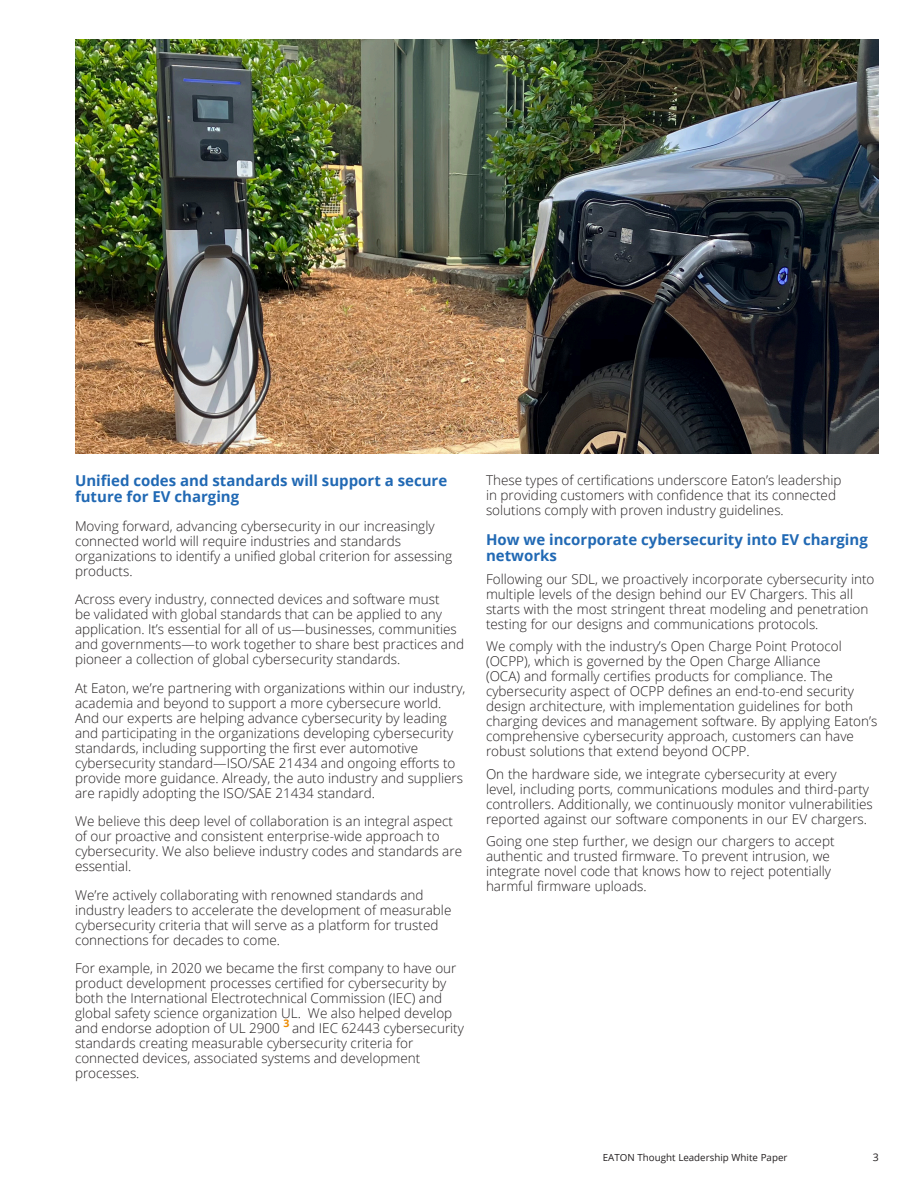
<style>
.page{position:relative;width:918px;height:1188px;background:#fff}
.page>*{position:absolute;margin:0;border:0;box-sizing:border-box;transform-origin:0 0}
._02_Body_Head__8_5_pt____ADJ_Color{font:700 15px/16.5px "Open Sans";color:#2169b4}
._02_Body_Head__8_5_pt____ADJ_Color-2{font:300 13.5px/15px "Open Sans";color:#231f20}
._02_Body__8_5_pt{font:300 13.5px/15px "Open Sans";color:#231f20}
.t1{font:10.5px "Open Sans";color:#231f20}
.t2{font:9.75px "Open Sans";color:#231f20}
</style>
<div class="page">
<img style="left:75px;top:39px;width:804px;height:415px">
<p class="_02_Body_Head__8_5_pt____ADJ_Color" style="left:75px;top:472px;width:374px">Unified codes and standards will support a secure future for EV charging</p>
<p class="_02_Body_Head__8_5_pt____ADJ_Color-2" style="left:75px;top:518px;width:379px">Moving forward, advancing cybersecurity in our increasingly connected world will require industries and standards organizations to identify a unified global criterion for assessing products.</p>
<p class="_02_Body_Head__8_5_pt____ADJ_Color-2" style="left:75px;top:592px;width:391px">Across every industry, connected devices and software must<br>be validated with global standards that can be applied to any application. It’s essential for all of us—businesses, communities and governments—to work together to share best practices and pioneer a collection of global cybersecurity standards.</p>
<p class="_02_Body_Head__8_5_pt____ADJ_Color-2" style="left:75px;top:680px;width:392px">At Eaton, we’re partnering with organizations within our industry, academia and beyond to support a more cybersecure world.<br>And our experts are helping advance cybersecurity by leading and participating in the organizations developing cybersecurity standards, including supporting the first ever automotive cybersecurity standard—ISO/SAE 21434 and ongoing efforts to provide more guidance. Already, the auto industry and suppliers are rapidly adopting the ISO/SAE 21434 standard.</p>
<p class="_02_Body_Head__8_5_pt____ADJ_Color-2" style="left:75px;top:814px;width:389px">We believe this deep level of collaboration is an integral aspect of our proactive and consistent enterprise-wide approach to cybersecurity. We also believe industry codes and standards are essential.</p>
<p class="_02_Body_Head__8_5_pt____ADJ_Color-2" style="left:75px;top:887px;width:378px">We’re actively collaborating with renowned standards and industry leaders to accelerate the development of measurable cybersecurity criteria that will serve as a platform for trusted connections for decades to come.</p>
<p class="_02_Body_Head__8_5_pt____ADJ_Color-2" style="left:75px;top:961px;width:391px">For example, in 2020 we became the first company to have our product development processes certified for cybersecurity by both the International Electrotechnical Commission (IEC) and global safety science organization UL. We also helped develop and endorse adoption of UL 2900 <sup>3</sup> and IEC 62443 cybersecurity standards creating measurable cybersecurity criteria for connected devices, associated systems and development processes.</p>
<p class="_02_Body_Head__8_5_pt____ADJ_Color-2" style="left:486px;top:472px;width:357px">These types of certifications underscore Eaton’s leadership in providing customers with confidence that its connected solutions comply with proven industry guidelines.</p>
<p class="_02_Body_Head__8_5_pt____ADJ_Color" style="left:486px;top:531px;width:383px">How we incorporate cybersecurity into EV charging networks</p>
<p class="_02_Body__8_5_pt" style="left:486px;top:571px;width:390px">Following our SDL, we proactively incorporate cybersecurity into multiple levels of the design behind our EV Chargers. This all starts with the most stringent threat modeling and penetration testing for our designs and communications protocols.</p>
<p class="_02_Body__8_5_pt" style="left:486px;top:639px;width:393px">We comply with the industry’s Open Charge Point Protocol (OCPP), which is governed by the Open Charge Alliance<br>(OCA) and formally certifies products for compliance. The cybersecurity aspect of OCPP defines an end-to-end security design architecture, with implementation guidelines for both charging devices and management software. By applying Eaton’s comprehensive cybersecurity approach, customers can have robust solutions that extend beyond OCPP.</p>
<p class="_02_Body__8_5_pt" style="left:486px;top:766px;width:388px">On the hardware side, we integrate cybersecurity at every<br>level, including ports, communications modules and third-party controllers. Additionally, we continuously monitor vulnerabilities reported against our software components in our EV chargers.</p>
<p class="_02_Body__8_5_pt" style="left:486px;top:834px;width:350px">Going one step further, we design our chargers to accept authentic and trusted firmware. To prevent intrusion, we integrate novel code that knows how to reject potentially harmful firmware uploads.</p>
<p class="t2" style="left:603px;top:1151px;width:186px">EATON Thought Leadership White Paper</p>
<p class="t1" style="left:873px;top:1150px;width:8px">3</p>
</div>
